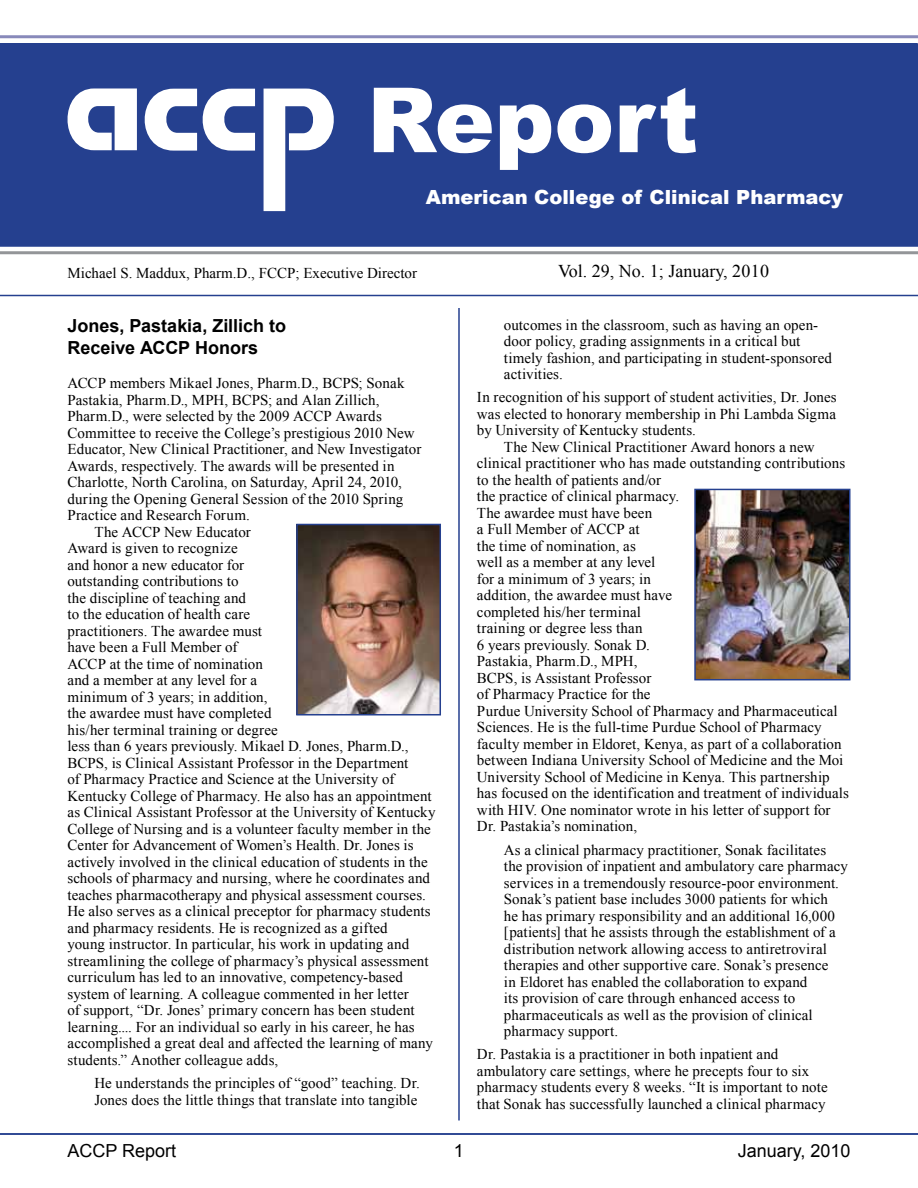
<style>
.page{position:relative;width:918px;height:1188px;background:#fff}
.page>*{position:absolute;margin:0;border:0;box-sizing:border-box;transform-origin:0 0}
.t1{font:900 90px "Arial";color:#fff}
.t2{font:900 19.5px "Arial";color:#fff}
.t3{font:700 18px/21.6px "Arial";color:#000}
.t4{font:18px "Times New Roman";color:#000}
.t5{font:18px "Arial";color:#000}
.t6{font:15px/16.5px "Times New Roman";letter-spacing:.005em;color:#000}
</style>
<div class="page">
<hr style="left:458px;top:54px;width:2px;height:1066px;background:#25408f">
<hr style="left:0;top:35px;width:918px;height:3px;background:#8889ba">
<hr style="left:0;top:1133px;width:918px;height:2px;background:#25408f">
<div style="left:456px;top:243px;width:7px;height:65px;background:#fff"></div>
<hr style="left:0;top:295px;width:918px;height:1px;background:#25408f">
<hr style="left:0;top:251px;width:918px;height:3px;background:#939598">
<div style="left:1px;top:44px;width:916px;height:202px;background:#25408f"></div>
<div style="left:0;top:43px;width:918px;height:204px;border:2px solid #25408f"></div>
<svg style="left:264px;top:89px;width:69px;height:122px"></svg>
<svg style="left:68px;top:88px;width:187px;height:63px"></svg>
<img style="left:299px;top:527px;width:139px;height:186px">
<div style="left:296px;top:524px;width:145px;height:192px;border:2px solid #25408f"></div>
<img style="left:697px;top:492px;width:150px;height:185px">
<div style="left:694px;top:489px;width:156px;height:191px;border:2px solid #25408f"></div>
<h1 class="t1" style="left:367px;top:55px;width:333px">Report</h1>
<h2 class="t2" style="left:426px;top:182px;width:419px">American College of Clinical Pharmacy</h2>
<p class="t6" style="left:68px;top:264px;width:351px">Michael S. Maddux, Pharm.D., FCCP; Executive Director</p>
<p class="t4" style="left:558px;top:259px;width:213px">Vol. 29, No. 1; January, 2010</p>
<p class="t3" style="left:68px;top:316px;width:220px">Jones, Pastakia, Zillich to<br>Receive ACCP Honors</p>
<p class="t6" style="left:68px;top:375px;width:339px">ACCP members Mikael Jones, Pharm.D., BCPS; Sonak</p>
<p class="t6" style="left:68px;top:391px;width:314px">Pastakia, Pharm.D., MPH, BCPS; and Alan Zillich,</p>
<p class="t6" style="left:68px;top:408px;width:316px">Pharm.D., were selected by the 2009 ACCP Awards</p>
<p class="t6" style="left:68px;top:424px;width:349px">Committee to receive the College’s prestigious 2010 New</p>
<p class="t6" style="left:68px;top:441px;width:355px">Educator, New Clinical Practitioner, and New Investigator</p>
<p class="t6" style="left:68px;top:457px;width:329px">Awards, respectively. The awards will be presented in</p>
<p class="t6" style="left:68px;top:474px;width:336px">Charlotte, North Carolina, on Saturday, April 24, 2010,</p>
<p class="t6" style="left:68px;top:490px;width:337px">during the Opening General Session of the 2010 Spring</p>
<p class="t6" style="left:68px;top:507px;width:184px">Practice and Research Forum.</p>
<p class="t6" style="left:94px;top:523px;width:158px">The ACCP New Educator</p>
<p class="t6" style="left:68px;top:540px;width:172px">Award is given to recognize</p>
<p class="t6" style="left:68px;top:556px;width:178px">and honor a new educator for</p>
<p class="t6" style="left:68px;top:573px;width:173px">outstanding contributions to</p>
<p class="t6" style="left:68px;top:589px;width:180px">the discipline of teaching and</p>
<p class="t6" style="left:68px;top:606px;width:184px">to the education of health care</p>
<p class="t6" style="left:68px;top:622px;width:196px">practitioners. The awardee must</p>
<p class="t6" style="left:68px;top:639px;width:171px">have been a Full Member of</p>
<p class="t6" style="left:68px;top:655px;width:197px">ACCP at the time of nomination</p>
<p class="t6" style="left:68px;top:672px;width:191px">and a member at any level for a</p>
<p class="t6" style="left:68px;top:688px;width:202px">minimum of 3 years; in addition,</p>
<p class="t6" style="left:68px;top:705px;width:206px">the awardee must have completed</p>
<p class="t6" style="left:68px;top:721px;width:212px">his/her terminal training or degree</p>
<p class="t6" style="left:68px;top:738px;width:343px">less than 6 years previously. Mikael D. Jones, Pharm.D.,</p>
<p class="t6" style="left:68px;top:754px;width:342px">BCPS, is Clinical Assistant Professor in the Department</p>
<p class="t6" style="left:68px;top:771px;width:328px">of Pharmacy Practice and Science at the University of</p>
<p class="t6" style="left:68px;top:787px;width:366px">Kentucky College of Pharmacy. He also has an appointment</p>
<p class="t6" style="left:68px;top:804px;width:370px">as Clinical Assistant Professor at the University of Kentucky</p>
<p class="t6" style="left:68px;top:820px;width:365px">College of Nursing and is a volunteer faculty member in the</p>
<p class="t6" style="left:68px;top:837px;width:348px">Center for Advancement of Women’s Health. Dr. Jones is</p>
<p class="t6" style="left:68px;top:853px;width:362px">actively involved in the clinical education of students in the</p>
<p class="t6" style="left:68px;top:870px;width:364px">schools of pharmacy and nursing, where he coordinates and</p>
<p class="t6" style="left:68px;top:886px;width:360px">teaches pharmacotherapy and physical assessment courses.</p>
<p class="t6" style="left:68px;top:903px;width:365px">He also serves as a clinical preceptor for pharmacy students</p>
<p class="t6" style="left:68px;top:919px;width:322px">and pharmacy residents. He is recognized as a gifted</p>
<p class="t6" style="left:68px;top:936px;width:343px">young instructor. In particular, his work in updating and</p>
<p class="t6" style="left:68px;top:952px;width:363px">streamlining the college of pharmacy’s physical assessment</p>
<p class="t6" style="left:68px;top:969px;width:337px">curriculum has led to an innovative, competency-based</p>
<p class="t6" style="left:68px;top:985px;width:343px">system of learning. A colleague commented in her letter</p>
<p class="t6" style="left:68px;top:1002px;width:349px">of support, “Dr. Jones’ primary concern has been student</p>
<p class="t6" style="left:68px;top:1018px;width:349px">learning.... For an individual so early in his career, he has</p>
<p class="t6" style="left:68px;top:1035px;width:367px">accomplished a great deal and affected the learning of many</p>
<p class="t6" style="left:68px;top:1051px;width:212px">students.” Another colleague adds,</p>
<p class="t6" style="left:94px;top:1075px;width:327px">He understands the principles of “good” teaching. Dr.<br>Jones does the little things that translate into tangible</p>
<p class="t6" style="left:504px;top:316px;width:330px">outcomes in the classroom, such as having an open&shy;door policy, grading assignments in a critical but timely fashion, and participating in student-sponsored activities.</p>
<p class="t6" style="left:477px;top:389px;width:361px;text-align:justify">In recognition of his support of student activities, Dr. Jones was elected to honorary membership in Phi Lambda Sigma by University of Kentucky students.</p>
<p class="t6" style="left:477px;top:438px;width:373px;text-indent:27px">The New Clinical Practitioner Award honors a new clinical practitioner who has made outstanding contributions to the health of patients and/or<br>the practice of clinical pharmacy.<br>The awardee must have been<br>a Full Member of ACCP at<br>the time of nomination, as<br>well as a member at any level<br>for a minimum of 3 years; in<br>addition, the awardee must have<br>completed his/her terminal<br>training or degree less than<br>6 years previously. Sonak D.<br>Pastakia, Pharm.D., MPH,<br>BCPS, is Assistant Professor<br>of Pharmacy Practice for the<br>Purdue University School of Pharmacy and Pharmaceutical Sciences. He is the full-time Purdue School of Pharmacy faculty member in Eldoret, Kenya, as part of a collaboration between Indiana University School of Medicine and the Moi University School of Medicine in Kenya. This partnership has focused on the identification and treatment of individuals with HIV. One nominator wrote in his letter of support for Dr. Pastakia’s nomination,</p>
<p class="t6" style="left:504px;top:841px;width:346px">As a clinical pharmacy practitioner, Sonak facilitates the provision of inpatient and ambulatory care pharmacy services in a tremendously resource-poor environment.<br>Sonak’s patient base includes 3000 patients for which<br>he has primary responsibility and an additional 16,000 [patients] that he assists through the establishment of a distribution network allowing access to antiretroviral therapies and other supportive care. Sonak’s presence<br>in Eldoret has enabled the collaboration to expand<br>its provision of care through enhanced access to pharmaceuticals as well as the provision of clinical pharmacy support.</p>
<p class="t6" style="left:477px;top:1046px;width:352px">Dr. Pastakia is a practitioner in both inpatient and ambulatory care settings, where he precepts four to six pharmacy students every 8 weeks. “It is important to note that Sonak has successfully launched a clinical pharmacy</p>
<p class="t5" style="left:68px;top:1139px;width:110px">ACCP Report</p>
<p class="t5" style="left:454px;top:1139px;width:12px">1</p>
<p class="t5" style="left:738px;top:1139px;width:114px">January, 2010</p>
</div>
